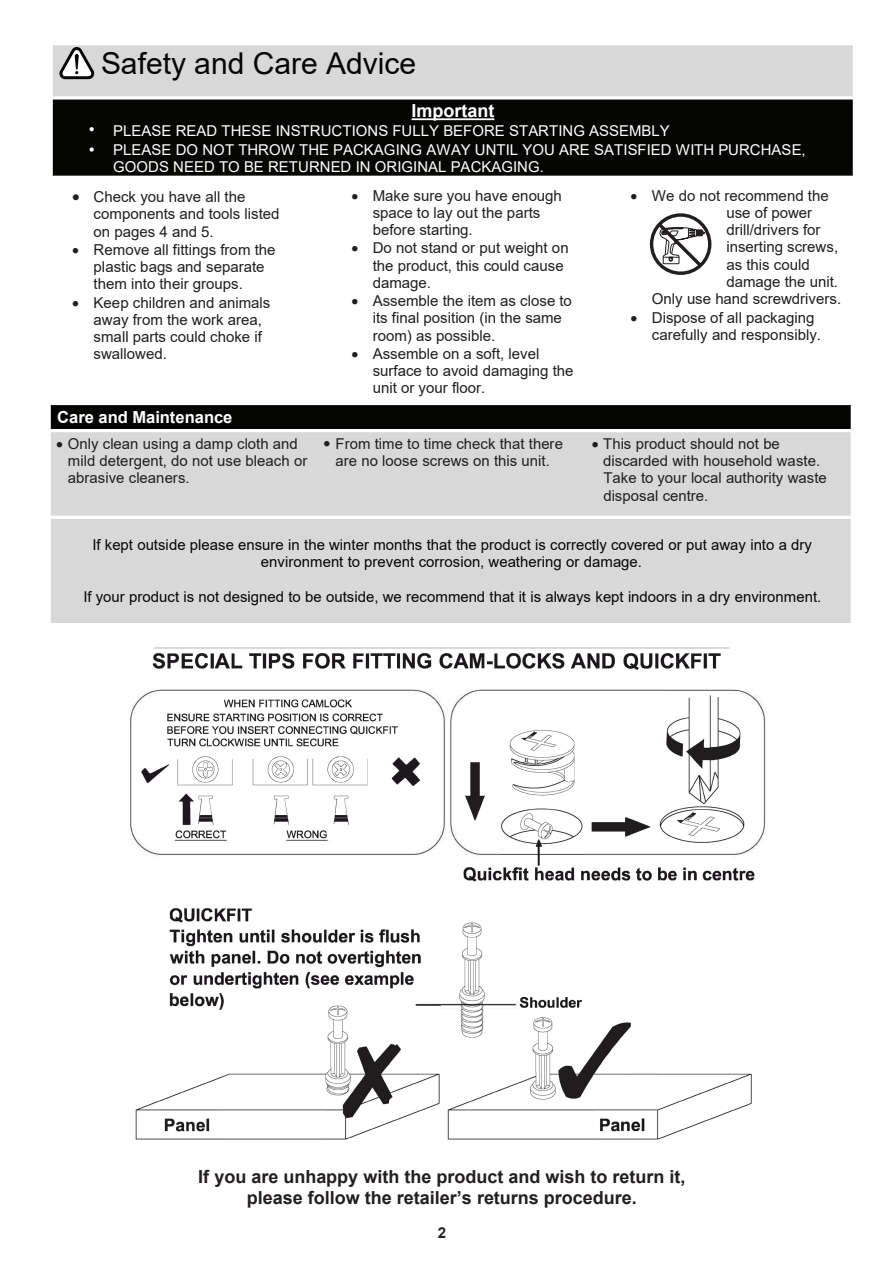
<style>
.page{position:relative;width:893px;height:1263px;background:#fff}
.page>*{position:absolute;margin:0;border:0;box-sizing:border-box;transform-origin:0 0}
.t1{font:30px "Arial";color:#050504}
.t2{font:700 18px/20.7px "Arial";color:#231f20;text-align:center}
.t3{font:700 18px "Arial";color:#fff}
.t4{font:700 16.65px "Arial";color:#fff}
.t5{font:15px/17.2px "Arial";color:#211e1e}
.t6{font:700 15px "Arial";color:#231f20}
.t7{font:14.85px/17.2px "Arial";color:#050504;text-align:center}
.t8{font:14.85px/17.2px "Arial";color:#211e1e}
.t9{font:14.85px/19.8px "Arial";color:#fff}
.s1{color:#231f20}
</style>
<div class="page">
<img style="left:127px;top:647px;width:641px;height:493px">
<div style="left:650px;top:213px;width:61px;height:62px;border:3px solid #231f20;border-radius:50%"></div>
<svg style="left:655px;top:220px;width:50px;height:50px"></svg>
<div style="left:53px;top:45px;width:800px;height:52px;background:#d8d8d8"></div>
<div style="left:53px;top:100px;width:800px;height:76px;background:#050504"></div>
<hr style="left:412px;top:118px;width:82px;height:2px;background:#fff">
<svg style="left:53px;top:96px;width:800px;height:4px"></svg>
<svg style="left:59px;top:48px;width:35px;height:31px"></svg>
<svg style="left:90px;top:127px;width:4px;height:4px"></svg>
<svg style="left:90px;top:147px;width:4px;height:5px"></svg>
<div style="left:51px;top:405px;width:800px;height:24px;background:#050504"></div>
<div style="left:51px;top:432px;width:266px;height:83px;background:#d8d8d8"></div>
<div style="left:317px;top:432px;width:268px;height:83px;background:#d8d8d8"></div>
<div style="left:585px;top:432px;width:266px;height:83px;background:#d8d8d8"></div>
<div style="left:51px;top:519px;width:800px;height:104px;background:#d8d8d8"></div>
<h1 class="t1" style="left:101px;top:42px;width:317px">Safety and Care Advice</h1>
<p class="t3" style="left:412px;top:98px;width:85px">Important</p>
<p class="t9" style="left:113px;top:120px;width:694px">PLEASE READ THESE INSTRUCTIONS FULLY BEFORE STARTING ASSEMBLY<br>PLEASE DO NOT THROW THE PACKAGING AWAY UNTIL YOU ARE SATISFIED WITH PURCHASE,</p>
<p class="t9" style="left:113px;top:157px;width:432px">GOODS NEED TO BE RETURNED IN ORIGINAL PACKAGING.</p>
<p class="t5" style="left:94px;top:188px;width:187px;text-indent:-21px"><span class="s1">•</span> Check you have all the components and tools listed on pages 4 and 5.</p>
<p class="t5" style="left:94px;top:241px;width:183px;text-indent:-21px">• Remove all fittings from the plastic bags and separate them into their groups.</p>
<p class="t5" style="left:94px;top:294px;width:178px;text-indent:-21px">• Keep children and animals away from the work area, small parts could choke if swallowed.</p>
<p class="t5" style="left:373px;top:187px;width:191px;text-indent:-21px">• Make sure you have enough space to lay out the parts before starting.</p>
<p class="t5" style="left:373px;top:239px;width:198px;text-indent:-21px">• Do not stand or put weight on the product, this could cause damage.</p>
<p class="t5" style="left:373px;top:292px;width:201px;text-indent:-21px">• Assemble the item as close to its final position (in the same room) as possible.</p>
<p class="t5" style="left:373px;top:345px;width:202px;text-indent:-21px">• Assemble on a soft, level surface to avoid damaging the unit or your floor.</p>
<p class="t5" style="left:631px;top:187px;width:200px">• We do not recommend the</p>
<p class="t5" style="left:726px;top:204px;width:87px">use of power</p>
<p class="t5" style="left:726px;top:221px;width:96px">drill/drivers for</p>
<p class="t5" style="left:726px;top:238px;width:113px">inserting screws,</p>
<p class="t5" style="left:726px;top:256px;width:85px">as this could</p>
<p class="t5" style="left:726px;top:273px;width:113px">damage the unit.</p>
<p class="t5" style="left:652px;top:290px;width:191px">Only use hand screwdrivers.</p>
<p class="t5" style="left:652px;top:308px;width:171px;text-indent:-21px">• Dispose of all packaging carefully and responsibly.</p>
<p class="t4" style="left:57px;top:405px;width:177px">Care and Maintenance</p>
<p class="t8" style="left:68px;top:435px;width:241px;text-indent:-12px">• Only clean using a damp cloth and mild detergent, do not use bleach or abrasive cleaners.</p>
<p class="t8" style="left:323px;top:435px;width:241px;text-align:center">• From time to time check that there are no loose screws on this unit.</p>
<p class="t8" style="left:603px;top:435px;width:225px;text-indent:-11px">• This product should not be discarded with household waste.<br>Take to your local authority waste disposal centre.</p>
<p class="t7" style="left:92px;top:536px;width:721px">If kept outside please ensure in the winter months that the product is correctly covered or put away into a dry environment to prevent corrosion, weathering or damage.</p>
<p class="t7" style="left:83px;top:588px;width:739px">If your product is not designed to be outside, we recommend that it is always kept indoors in a dry environment.</p>
<p class="t2" style="left:198px;top:1167px;width:489px">If you are unhappy with the product and wish to return it, please follow the retailer’s returns procedure.</p>
<p class="t6" style="left:438px;top:1222px;width:10px">2</p>
</div>
